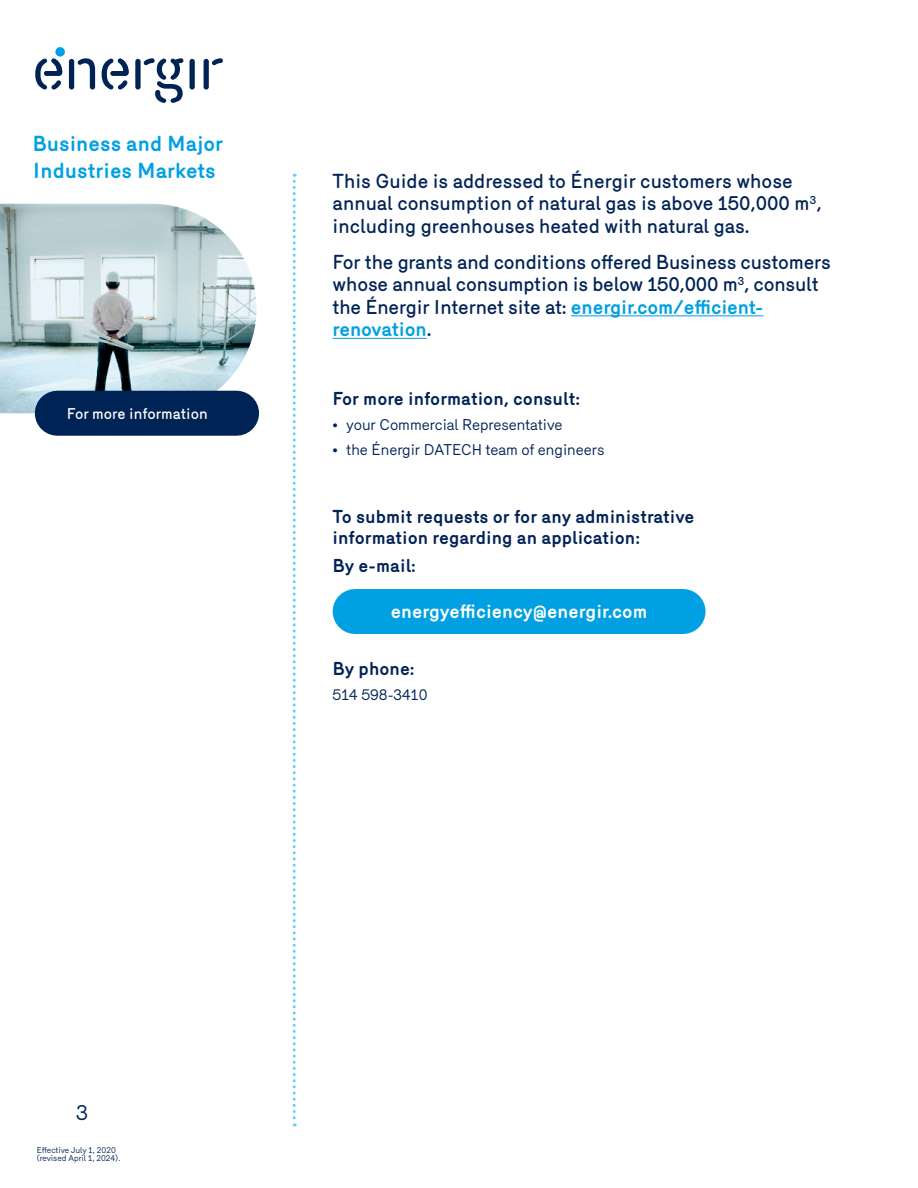
<style>
.page{position:relative;width:918px;height:1188px;background:#fff}
.page>*{position:absolute;margin:0;border:0;box-sizing:border-box;transform-origin:0 0}
.t1{font:700 21px/27px "Merkury";color:#00a0e2}
.t2{font:21px "Merkury";color:#002356}
.Energir_Introduction{font:500 19.5px/22.5px "Merkury";letter-spacing:-.01em;color:#002356}
.t3{font:700 18.75px "Merkury";color:#fff}
.Energir_Sous-titre_1{font:700 18px/21px "Merkury";color:#002356}
.Energir_Telephone-courriel{font:700 18px "Merkury";color:#002356}
.Energir_Telephone-courriel-2{font:15px "Merkury";color:#002356}
.t4{font:500 15px "Merkury";color:#fff}
.t5{font:8.25px/8.2px "Merkury";color:#002356}
.s1{font-weight:700;color:#00a0e2}
</style>
<div class="page">
<svg style="left:293px;top:174px;width:3px;height:952px"></svg>
<img style="left:0;top:204px;width:257px;height:209px">
<svg style="left:55px;top:47px;width:10px;height:10px"></svg>
<div style="left:69px;top:59px;width:5px;height:31px;background:#002356;border-radius:3px"></div>
<svg style="left:77px;top:58px;width:18px;height:32px"></svg>
<div style="left:190px;top:59px;width:5px;height:31px;background:#002356;border-radius:3px"></div>
<svg style="left:35px;top:58px;width:27px;height:32px"></svg>
<svg style="left:102px;top:58px;width:27px;height:32px"></svg>
<div style="left:135px;top:59px;width:6px;height:31px;background:#002356;border-radius:3px"></div>
<svg style="left:143px;top:58px;width:41px;height:45px"></svg>
<div style="left:204px;top:59px;width:5px;height:31px;background:#002356;border-radius:3px"></div>
<svg style="left:212px;top:58px;width:11px;height:7px"></svg>
<div style="left:57px;top:391px;width:180px;height:45px;background:#002356"></div>
<hr style="left:571px;top:315px;width:192px;height:1px;background:#00a0e2">
<hr style="left:333px;top:338px;width:94px;height:1px;background:#00a0e2">
<div style="left:355px;top:589px;width:328px;height:45px;background:#00a0e2"></div>
<p class="t1" style="left:33px;top:129px;width:192px">Business and Major<br>Industries Markets</p>
<p class="t4" style="left:67px;top:402px;width:142px">For more information</p>
<p class="Energir_Introduction" style="left:333px;top:168px;width:490px">This Guide is addressed to Énergir customers whose annual consumption of natural gas is above 150,000 m<sup>3</sup>, including greenhouses heated with natural gas.</p>
<p class="Energir_Introduction" style="left:333px;top:249px;width:500px">For the grants and conditions offered Business customers whose annual consumption is below 150,000 m<sup>3</sup>, consult the Énergir Internet site at: <span class="s1">energir.com/efficient&shy;renovation</span>.</p>
<p class="Energir_Sous-titre_1" style="left:333px;top:387px;width:249px">For more information, consult:</p>
<p class="Energir_Telephone-courriel-2" style="left:333px;top:414px;width:232px">• your Commercial Representative</p>
<p class="Energir_Telephone-courriel-2" style="left:333px;top:439px;width:273px">• the Énergir DATECH team of engineers</p>
<p class="Energir_Sous-titre_1" style="left:333px;top:505px;width:363px">To submit requests or for any administrative information regarding an application:</p>
<p class="Energir_Telephone-courriel" style="left:333px;top:552px;width:85px">By e-mail:</p>
<p class="t3" style="left:391px;top:598px;width:258px">energyefficiency@energir.com</p>
<p class="Energir_Telephone-courriel" style="left:333px;top:655px;width:83px">By phone:</p>
<p class="Energir_Telephone-courriel-2" style="left:333px;top:684px;width:96px">514 598-3410</p>
<p class="t2" style="left:76px;top:1097px;width:14px">3</p>
<p class="t5" style="left:37px;top:1145px;width:85px">Effective July 1, 2020 (revised April 1, 2024).</p>
</div>
